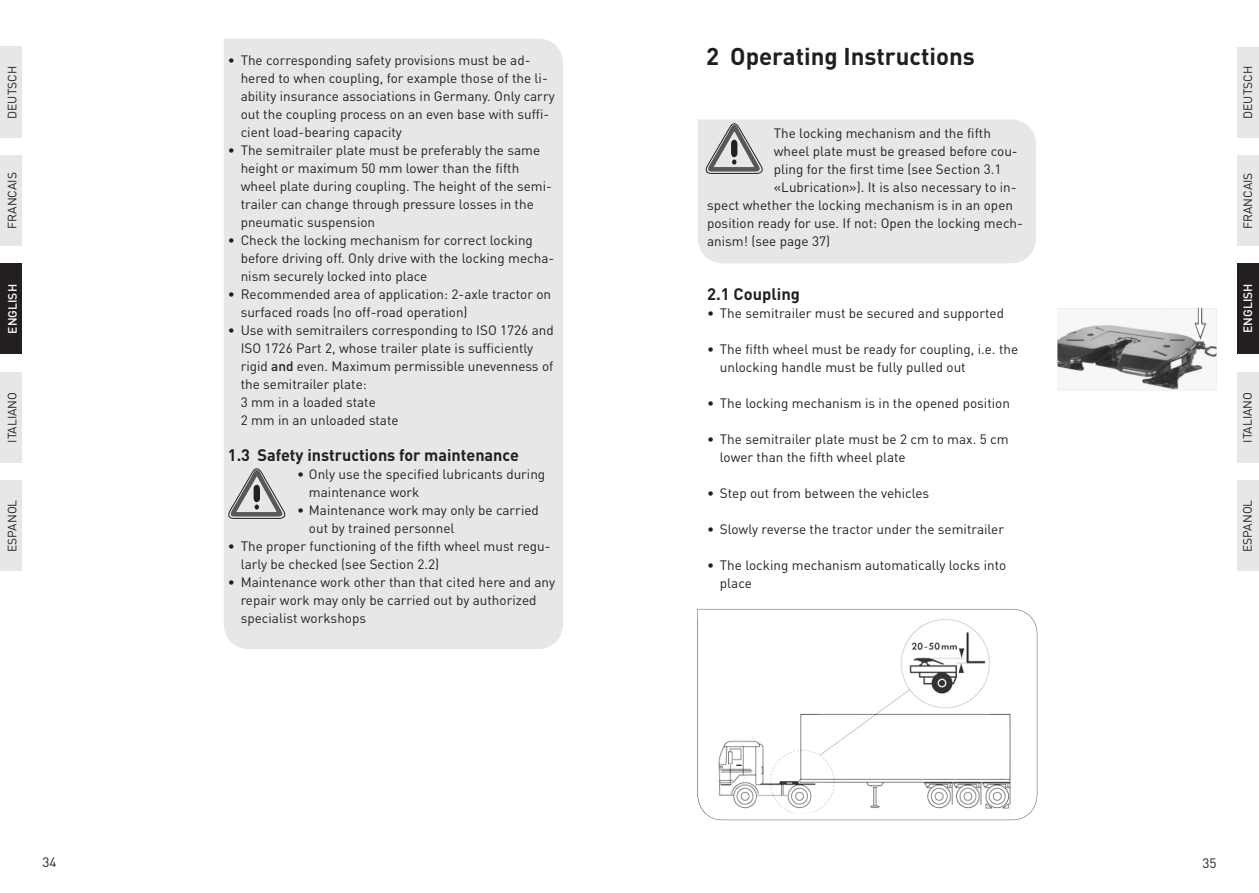
<style>
.page{position:relative;width:1259px;height:893px;background:#fff}
.page>*{position:absolute;margin:0;border:0;box-sizing:border-box;transform-origin:0 0}
.t1{font:700 24px "DIN";color:#231f20}
.t2{font:700 16.5px "DIN";color:#231f20}
.t3{font:13.5px/18px "DIN";color:#231f20}
.t4{font:12px "DIN";color:#231f20}
.t5{font:500 12px "DIN";color:#fff}
.s1{font-weight:500}
</style>
<div class="page">
<div style="left:0;top:47px;width:22px;height:91px;background:#e6e7e9"></div>
<div style="left:0;top:155px;width:21px;height:90px;background:#e6e7e9"></div>
<div style="left:0;top:264px;width:21px;height:90px;background:#231f20"></div>
<div style="left:0;top:372px;width:21px;height:90px;background:#e6e7e9"></div>
<div style="left:0;top:481px;width:21px;height:90px;background:#e6e7e9"></div>
<div style="left:1237px;top:47px;width:22px;height:91px;background:#e6e7e9"></div>
<div style="left:1237px;top:155px;width:22px;height:91px;background:#e6e7e9"></div>
<div style="left:1237px;top:263px;width:22px;height:90px;background:#231f20"></div>
<div style="left:1237px;top:372px;width:22px;height:90px;background:#e6e7e9"></div>
<div style="left:1237px;top:481px;width:22px;height:90px;background:#e6e7e9"></div>
<div style="left:224px;top:39px;width:339px;height:610px;background:#e6e7e9"></div>
<div style="left:698px;top:119px;width:338px;height:144px;background:#e6e7e9"></div>
<svg style="left:697px;top:609px;width:340px;height:211px"></svg>
<svg style="left:226px;top:465px;width:62px;height:69px"></svg>
<svg style="left:703px;top:120px;width:62px;height:69px"></svg>
<img style="left:706px;top:619px;width:314px;height:194px">
<img style="left:697px;top:619px;width:9px;height:194px">
<img style="left:1057px;top:309px;width:159px;height:81px">
<img style="left:1194px;top:309px;width:12px;height:29px">
<img style="left:1195px;top:309px;width:10px;height:28px">
<p class="t4" style="left:5px;top:119px;width:55px;rotate:-90deg">DEUTSCH</p>
<p class="t4" style="left:5px;top:229px;width:58px;rotate:-90deg">FRANCAIS</p>
<p class="t5" style="left:5px;top:334px;width:51px;rotate:-90deg">ENGLISH</p>
<p class="t4" style="left:5px;top:443px;width:52px;rotate:-90deg">ITALIANO</p>
<p class="t4" style="left:5px;top:552px;width:54px;rotate:-90deg">ESPANOL</p>
<p class="t3" style="left:241px;top:51px;width:315px;text-indent:-13px">• The corresponding safety provisions must be ad&shy;hered to when coupling, for example those of the li&shy;ability insurance associations in Germany. Only carry out the coupling process on an even base with suffi&shy;cient load-bearing capacity</p>
<p class="t3" style="left:241px;top:141px;width:313px;text-indent:-13px">• The semitrailer plate must be preferably the same height or maximum 50 mm lower than the fifth wheel plate during coupling. The height of the semi&shy;trailer can change through pressure losses in the pneumatic suspension</p>
<p class="t3" style="left:241px;top:231px;width:315px;text-indent:-13px">• Check the locking mechanism for correct locking before driving off. Only drive with the locking mecha&shy;nism securely locked into place</p>
<p class="t3" style="left:241px;top:285px;width:312px;text-indent:-13px">• Recommended area of application: 2-axle tractor on surfaced roads (no off-road operation)</p>
<p class="t3" style="left:241px;top:321px;width:315px;text-indent:-13px">• Use with semitrailers corresponding to ISO 1726 and ISO 1726 Part 2, whose trailer plate is sufficiently rigid <span class="s1">and</span> even. Maximum permissible unevenness of the semitrailer plate:<br>3 mm in a loaded state<br>2 mm in an unloaded state</p>
<p class="t2" style="left:228px;top:445px;width:292px">1.3 Safety instructions for maintenance</p>
<p class="t3" style="left:309px;top:465px;width:238px;text-indent:-12px">• Only use the specified lubricants during maintenance work</p>
<p class="t3" style="left:309px;top:501px;width:231px;text-indent:-12px">• Maintenance work may only be carried out by trained personnel</p>
<p class="t3" style="left:241px;top:537px;width:311px;text-indent:-13px">• The proper functioning of the fifth wheel must regu&shy;larly be checked (see Section 2.2)</p>
<p class="t3" style="left:241px;top:573px;width:316px;text-indent:-13px">• Maintenance work other than that cited here and any repair work may only be carried out by authorized specialist workshops</p>
<h1 class="t1" style="left:706px;top:41px;width:270px">2 Operating Instructions</h1>
<p class="t3" style="left:774px;top:124px;width:219px">The locking mechanism and the fifth</p>
<p class="t3" style="left:774px;top:142px;width:245px">wheel plate must be greased before cou-</p>
<p class="t3" style="left:774px;top:160px;width:229px">pling for the first time (see Section 3.1</p>
<p class="t3" style="left:774px;top:178px;width:244px">«Lubrication»). It is also necessary to in-</p>
<p class="t3" style="left:707px;top:196px;width:307px">spect whether the locking mechanism is in an open</p>
<p class="t3" style="left:707px;top:214px;width:317px">position ready for use. If not: Open the locking mech-</p>
<p class="t3" style="left:707px;top:232px;width:125px">anism! (see page 37)</p>
<p class="t2" style="left:707px;top:283px;width:94px">2.1 Coupling</p>
<p class="t3" style="left:707px;top:304px;width:298px">• The semitrailer must be secured and supported</p>
<p class="t3" style="left:720px;top:340px;width:300px;text-indent:-13px">• The fifth wheel must be ready for coupling, i.e. the unlocking handle must be fully pulled out</p>
<p class="t3" style="left:707px;top:394px;width:304px">• The locking mechanism is in the opened position</p>
<p class="t3" style="left:720px;top:430px;width:290px;text-indent:-13px">• The semitrailer plate must be 2 cm to max. 5 cm lower than the fifth wheel plate</p>
<p class="t3" style="left:707px;top:484px;width:224px">• Step out from between the vehicles</p>
<p class="t3" style="left:707px;top:520px;width:298px">• Slowly reverse the tractor under the semitrailer</p>
<p class="t3" style="left:720px;top:556px;width:288px;text-indent:-13px">• The locking mechanism automatically locks into place</p>
<p class="t4" style="left:1240px;top:119px;width:55px;rotate:-90deg">DEUTSCH</p>
<p class="t4" style="left:1240px;top:229px;width:58px;rotate:-90deg">FRANCAIS</p>
<p class="t5" style="left:1240px;top:333px;width:51px;rotate:-90deg">ENGLISH</p>
<p class="t4" style="left:1240px;top:443px;width:52px;rotate:-90deg">ITALIANO</p>
<p class="t4" style="left:1240px;top:552px;width:54px;rotate:-90deg">ESPANOL</p>
<p class="t3" style="left:43px;top:853px;width:16px">34</p>
<p class="t3" style="left:1202px;top:853px;width:16px">35</p>
</div>
